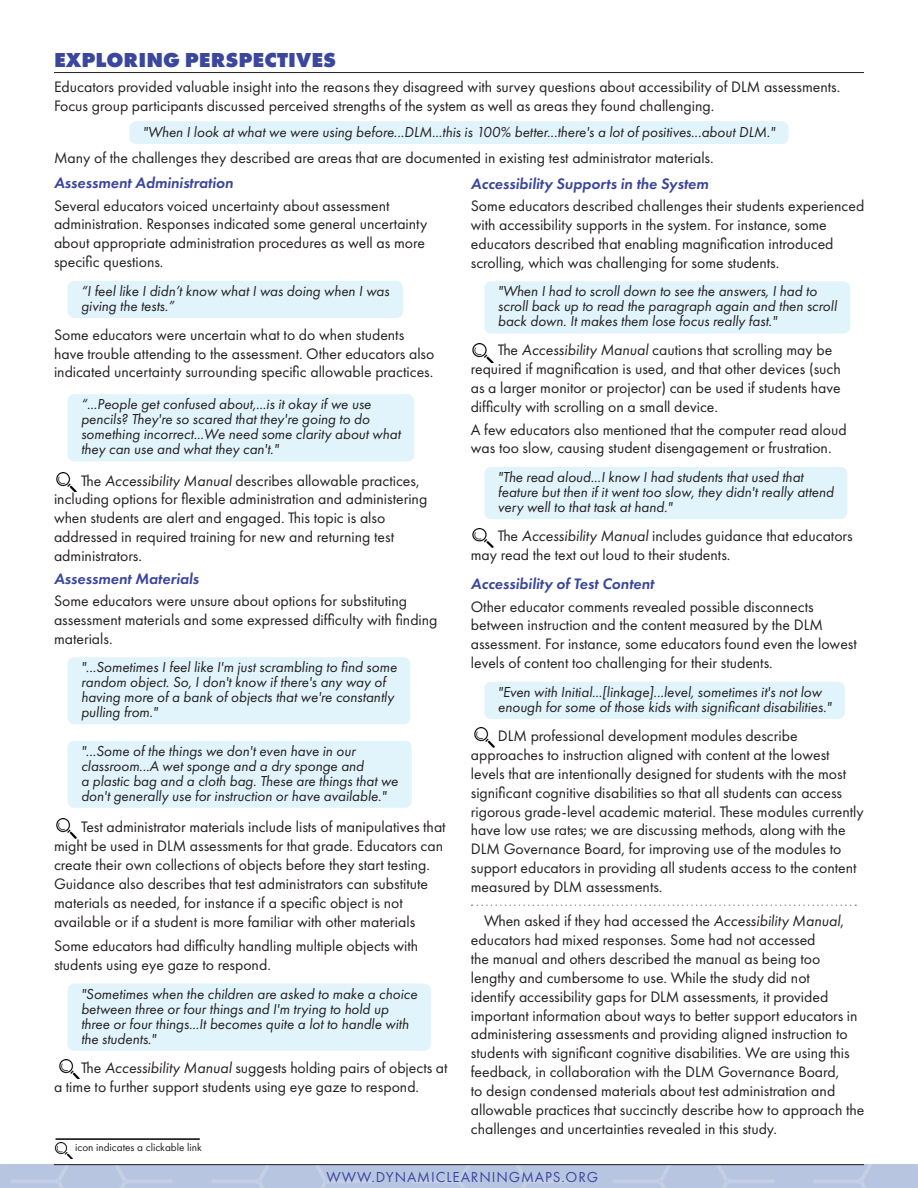
<style>
.page{position:relative;width:918px;height:1188px;background:#fff}
.page>*{position:absolute;margin:0;border:0;box-sizing:border-box;transform-origin:0 0}
.t1{font:800 21px "Futura PT";color:#3b479d}
.Results_and_quotes{font:15.75px/18.9px "Futura PT";color:#231f20}
.body_copy{font:15.75px/18.9px "Futura PT";color:#231f20}
.Internal_subhead{font:italic 600 15.75px "Futura PT";color:#3b479d}
.Results_and_quotes-2{font:italic 600 15.75px "Futura PT";color:#3b479d}
.Paragraph_Style_3{font:italic 15px/15px "Futura PT";color:#231f20}
.Paragraph_Style_7{font:italic 15px/15px "Futura PT";color:#231f20}
.Paragraph_Style_4{font:15px "Futura PT";letter-spacing:.06em;color:#3b479d}
.Results_and_quotes-3{font:11.25px "Futura PT";color:#231f20}
.s1{font-style:italic}
</style>
<div class="page">
<hr style="left:54px;top:72px;width:810px;height:1px;background:#231f20">
<div style="left:129px;top:121px;width:660px;height:23px;background:#e1f4fc;border-radius:7px"></div>
<div style="left:68px;top:281px;width:335px;height:37px;background:#e1f4fc;border-radius:7px"></div>
<div style="left:68px;top:394px;width:346px;height:67px;background:#e1f4fc;border-radius:7px"></div>
<div style="left:68px;top:657px;width:342px;height:67px;background:#e1f4fc;border-radius:7px"></div>
<div style="left:68px;top:741px;width:344px;height:67px;background:#e1f4fc;border-radius:7px"></div>
<div style="left:68px;top:984px;width:363px;height:67px;background:#e1f4fc;border-radius:7px"></div>
<img style="left:56px;top:472px;width:21px;height:20px">
<img style="left:56px;top:819px;width:21px;height:19px">
<img style="left:59px;top:1059px;width:21px;height:20px">
<div style="left:484px;top:281px;width:366px;height:53px;background:#e1f4fc;border-radius:7px"></div>
<div style="left:484px;top:467px;width:363px;height:52px;background:#e1f4fc;border-radius:7px"></div>
<div style="left:484px;top:682px;width:361px;height:37px;background:#e1f4fc;border-radius:7px"></div>
<img style="left:472px;top:344px;width:22px;height:19px">
<img style="left:472px;top:528px;width:22px;height:19px">
<img style="left:474px;top:728px;width:21px;height:19px">
<img style="left:0;top:1165px;width:918px;height:23px">
<hr style="left:54px;top:1164px;width:810px;height:1px;background:#231f20">
<svg style="left:472px;top:904px;width:384px;height:2px"></svg>
<hr style="left:56px;top:1138px;width:144px;height:2px;background:#000">
<img style="left:54px;top:1142px;width:19px;height:17px">
<p class="t1" style="left:54px;top:46px;width:284px">EXPLORING PERSPECTIVES</p>
<p class="body_copy" style="left:54px;top:78px;width:788px">Educators provided valuable insight into the reasons they disagreed with survey questions about accessibility of DLM assessments.<br>Focus group participants discussed perceived strengths of the system as well as areas they found challenging.</p>
<p class="Paragraph_Style_3" style="left:143px;top:124px;width:634px">"When I look at what we were using before...DLM...this is 100% better...there's a lot of positives...about DLM."</p>
<p class="body_copy" style="left:54px;top:149px;width:661px">Many of the challenges they described are areas that are documented in existing test administrator materials.</p>
<p class="Internal_subhead" style="left:54px;top:173px;width:181px">Assessment Administration</p>
<p class="Results_and_quotes" style="left:54px;top:196px;width:375px">Several educators voiced uncertainty about assessment administration. Responses indicated some general uncertainty about appropriate administration procedures as well as more specific questions.</p>
<p class="Paragraph_Style_3" style="left:81px;top:283px;width:310px">“I feel like I didn’t know what I was doing when I was giving the tests.”</p>
<p class="Results_and_quotes" style="left:54px;top:325px;width:382px">Some educators were uncertain what to do when students have trouble attending to the assessment. Other educators also indicated uncertainty surrounding specific allowable practices.</p>
<p class="Paragraph_Style_3" style="left:81px;top:397px;width:321px">“...People get confused about,...is it okay if we use pencils? They're so scared that they're going to do something incorrect...We need some clarity about what they can use and what they can't."</p>
<p class="Results_and_quotes" style="left:54px;top:471px;width:375px;text-indent:27px">The <span class="s1">Accessibility Manual</span> describes allowable practices, including options for flexible administration and administering when students are alert and engaged. This topic is also addressed in required training for new and returning test administrators.</p>
<p class="Internal_subhead" style="left:54px;top:568px;width:146px">Assessment Materials</p>
<p class="Results_and_quotes" style="left:54px;top:591px;width:385px">Some educators were unsure about options for substituting assessment materials and some expressed difficulty with finding materials.</p>
<p class="Paragraph_Style_7" style="left:81px;top:660px;width:317px">"...Sometimes I feel like I'm just scrambling to find some random object. So, I don't know if there's any way of having more of a bank of objects that we're constantly pulling from."</p>
<p class="Paragraph_Style_7" style="left:81px;top:743px;width:319px">"...Some of the things we don't even have in our classroom...A wet sponge and a dry sponge and<br>a plastic bag and a cloth bag. These are things that we don't generally use for instruction or have available."</p>
<p class="Results_and_quotes" style="left:54px;top:817px;width:393px;text-indent:27px">Test administrator materials include lists of manipulatives that might be used in DLM assessments for that grade. Educators can create their own collections of objects before they start testing.<br>Guidance also describes that test administrators can substitute materials as needed, for instance if a specific object is not available or if a student is more familiar with other materials</p>
<p class="Results_and_quotes" style="left:54px;top:936px;width:366px">Some educators had difficulty handling multiple objects with students using eye gaze to respond.</p>
<p class="Paragraph_Style_3" style="left:81px;top:986px;width:338px">"Sometimes when the children are asked to make a choice between three or four things and I'm trying to hold up three or four things...It becomes quite a lot to handle with the students."</p>
<p class="Results_and_quotes" style="left:54px;top:1058px;width:395px;text-indent:27px">The <span class="s1">Accessibility Manual</span> suggests holding pairs of objects at a time to further support students using eye gaze to respond.</p>
<p class="Internal_subhead" style="left:471px;top:173px;width:239px">Accessibility Supports in the System</p>
<p class="Results_and_quotes" style="left:471px;top:196px;width:395px">Some educators described challenges their students experienced with accessibility supports in the system. For instance, some educators described that enabling magnification introduced scrolling, which was challenging for some students.</p>
<p class="Paragraph_Style_3" style="left:498px;top:284px;width:340px">"When I had to scroll down to see the answers, I had to scroll back up to read the paragraph again and then scroll back down. It makes them lose focus really fast."</p>
<p class="Results_and_quotes" style="left:471px;top:341px;width:372px;text-indent:27px">The <span class="s1">Accessibility Manual</span> cautions that scrolling may be required if magnification is used, and that other devices (such as a larger monitor or projector) can be used if students have difficulty with scrolling on a small device.</p>
<p class="Results_and_quotes" style="left:471px;top:420px;width:377px">A few educators also mentioned that the computer read aloud was too slow, causing student disengagement or frustration.</p>
<p class="Paragraph_Style_3" style="left:498px;top:469px;width:338px">"The read aloud...I know I had students that used that feature but then if it went too slow, they didn't really attend very well to that task at hand."</p>
<p class="Results_and_quotes" style="left:471px;top:526px;width:383px;text-indent:27px">The <span class="s1">Accessibility Manual</span> includes guidance that educators may read the text out loud to their students.</p>
<p class="Results_and_quotes-2" style="left:471px;top:574px;width:185px">Accessibility of Test Content</p>
<p class="Results_and_quotes" style="left:471px;top:597px;width:388px">Other educator comments revealed possible disconnects between instruction and the content measured by the DLM assessment. For instance, some educators found even the lowest levels of content too challenging for their students.</p>
<p class="Paragraph_Style_3" style="left:498px;top:684px;width:335px">"Even with Initial...[linkage]...level, sometimes it's not low enough for some of those kids with significant disabilities."</p>
<p class="Results_and_quotes" style="left:471px;top:726px;width:394px;text-indent:27px">DLM professional development modules describe approaches to instruction aligned with content at the lowest levels that are intentionally designed for students with the most significant cognitive disabilities so that all students can access rigorous grade-level academic material. These modules currently have low use rates; we are discussing methods, along with the DLM Governance Board, for improving use of the modules to support educators in providing all students access to the content measured by DLM assessments.</p>
<p class="body_copy" style="left:471px;top:911px;width:395px;text-indent:14px">When asked if they had accessed the <span class="s1">Accessibility Manual</span>, educators had mixed responses. Some had not accessed<br>the manual and others described the manual as being too lengthy and cumbersome to use. While the study did not<br>identify accessibility gaps for DLM assessments, it provided important information about ways to better support educators in administering assessments and providing aligned instruction to students with significant cognitive disabilities. We are using this feedback, in collaboration with the DLM Governance Board,<br>to design condensed materials about test administration and allowable practices that succinctly describe how to approach the challenges and uncertainties revealed in this study.</p>
<p class="Paragraph_Style_4" style="left:327px;top:1168px;width:273px">WWW.DYNAMICLEARNINGMAPS.ORG</p>
<p class="Results_and_quotes-3" style="left:75px;top:1141px;width:128px">icon indicates a clickable link</p>
</div>
